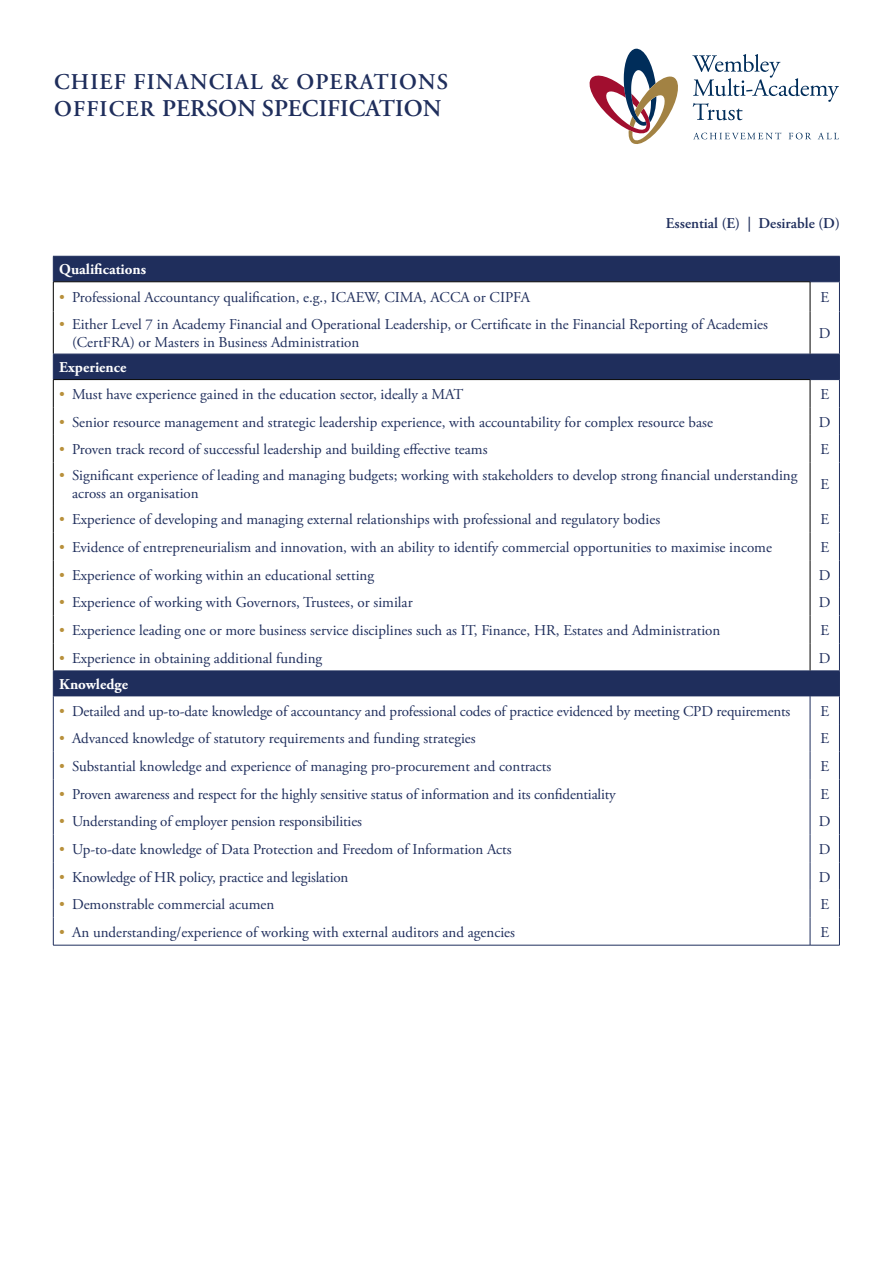
<style>
.page{position:relative;width:893px;height:1263px;background:#fff}
.page>*{position:absolute;margin:0;border:0;box-sizing:border-box;transform-origin:0 0}
.t1{font:600 24px "Adobe Garamond Pro";letter-spacing:.005em;color:#1f2e5c}
.t2{font:600 22.5px "Adobe Garamond Pro";letter-spacing:.055em;color:#1f2e5c}
.t3{font:15px/18px "Adobe Garamond Pro";color:#1f2e5c}
.t4{font:700 15px "Adobe Garamond Pro";color:#fff}
.t5{font:600 15px "Adobe Garamond Pro";color:#1f2e5c}
.s1{font-size:22.5px}
.s2{color:#b8903b}
</style>
<div class="page">
<svg style="left:54px;top:257px;width:785px;height:439px;fill:#1f2e5c"></svg>
<svg style="left:54px;top:282px;width:756px;height:388px"></svg>
<hr style="left:53px;top:281px;width:757px;height:1px;background:#000">
<hr style="left:53px;top:282px;width:1px;height:30px;background:#000">
<hr style="left:53px;top:312px;width:1px;height:42px;background:#000">
<hr style="left:53px;top:379px;width:757px;height:1px;background:#000">
<hr style="left:53px;top:462px;width:1px;height:43px;background:#000">
<hr style="left:53px;top:256px;width:757px;height:1px;background:#1f2e5c">
<svg style="left:53px;top:257px;width:1px;height:25px"></svg>
<hr style="left:810px;top:256px;width:30px;height:1px;background:#1f2e5c">
<svg style="left:810px;top:257px;width:1px;height:24px"></svg>
<svg style="left:839px;top:257px;width:1px;height:24px"></svg>
<hr style="left:810px;top:281px;width:30px;height:1px;background:#1f2e5c">
<hr style="left:53px;top:354px;width:757px;height:1px;background:#1f2e5c">
<svg style="left:53px;top:354px;width:1px;height:108px"></svg>
<hr style="left:810px;top:354px;width:30px;height:1px;background:#1f2e5c">
<hr style="left:810px;top:379px;width:30px;height:1px;background:#1f2e5c">
<hr style="left:53px;top:670px;width:757px;height:1px;background:#1f2e5c">
<hr style="left:810px;top:670px;width:30px;height:1px;background:#1f2e5c">
<hr style="left:839px;top:282px;width:1px;height:30px;background:#1f2e5c">
<hr style="left:839px;top:312px;width:1px;height:42px;background:#1f2e5c">
<svg style="left:839px;top:354px;width:1px;height:108px"></svg>
<hr style="left:839px;top:462px;width:1px;height:43px;background:#1f2e5c">
<svg style="left:53px;top:505px;width:1px;height:440px"></svg>
<svg style="left:839px;top:505px;width:1px;height:440px"></svg>
<hr style="left:810px;top:282px;width:1px;height:30px;background:#000">
<hr style="left:810px;top:312px;width:1px;height:42px;background:#000">
<svg style="left:810px;top:355px;width:1px;height:107px"></svg>
<hr style="left:810px;top:462px;width:1px;height:43px;background:#000">
<svg style="left:810px;top:505px;width:1px;height:440px"></svg>
<hr style="left:53px;top:945px;width:757px;height:1px;background:#1f2e5c">
<hr style="left:810px;top:945px;width:30px;height:1px;background:#1f2e5c">
<svg style="left:589px;top:48px;width:89px;height:96px"></svg>
<svg style="left:693px;top:133px;width:88px;height:6px"></svg>
<svg style="left:789px;top:133px;width:22px;height:6px"></svg>
<svg style="left:818px;top:133px;width:21px;height:6px"></svg>
<svg style="left:692px;top:54px;width:147px;height:66px"></svg>
<h2 class="t2" style="left:54px;top:69px;width:396px">CHIEF FINANCIAL &amp; OPERATIONS</h2>
<h1 class="t1" style="left:54px;top:94px;width:389px"><span class="s1">OFFICER</span> PERSON SPECIFICATION</h1>
<p class="t5" style="left:666px;top:214px;width:175px">Essential (E) | Desirable (D)</p>
<p class="t4" style="left:59px;top:261px;width:88px">Qualifications</p>
<p class="t3" style="left:59px;top:289px;width:472px"><span class="s2">•</span> Professional Accountancy qualification, e.g., ICAEW, CIMA, ACCA or CIPFA</p>
<p class="t3" style="left:820px;top:289px;width:10px">E</p>
<p class="t3" style="left:72px;top:316px;width:697px;text-indent:-13px"><span class="s2">•</span> Either Level 7 in Academy Financial and Operational Leadership, or Certificate in the Financial Reporting of Academies (CertFRA) or Masters in Business Administration</p>
<p class="t3" style="left:819px;top:325px;width:13px">D</p>
<p class="t4" style="left:59px;top:359px;width:69px">Experience</p>
<p class="t3" style="left:59px;top:386px;width:406px"><span class="s2">•</span> Must have experience gained in the education sector, ideally a MAT</p>
<p class="t3" style="left:820px;top:386px;width:10px">E</p>
<p class="t3" style="left:59px;top:413px;width:655px"><span class="s2">•</span> Senior resource management and strategic leadership experience, with accountability for complex resource base</p>
<p class="t3" style="left:819px;top:413px;width:13px">D</p>
<p class="t3" style="left:59px;top:441px;width:430px"><span class="s2">•</span> Proven track record of successful leadership and building effective teams</p>
<p class="t3" style="left:820px;top:441px;width:10px">E</p>
<p class="t3" style="left:72px;top:467px;width:727px;text-indent:-13px"><span class="s2">•</span> Significant experience of leading and managing budgets; working with stakeholders to develop strong financial understanding across an organisation</p>
<p class="t3" style="left:820px;top:476px;width:10px">E</p>
<p class="t3" style="left:59px;top:511px;width:602px"><span class="s2">•</span> Experience of developing and managing external relationships with professional and regulatory bodies</p>
<p class="t3" style="left:820px;top:511px;width:10px">E</p>
<p class="t3" style="left:59px;top:539px;width:714px"><span class="s2">•</span> Evidence of entrepreneurialism and innovation, with an ability to identify commercial opportunities to maximise income</p>
<p class="t3" style="left:820px;top:539px;width:10px">E</p>
<p class="t3" style="left:59px;top:566px;width:316px"><span class="s2">•</span> Experience of working within an educational setting</p>
<p class="t3" style="left:819px;top:566px;width:13px">D</p>
<p class="t3" style="left:59px;top:594px;width:355px"><span class="s2">•</span> Experience of working with Governors, Trustees, or similar</p>
<p class="t3" style="left:819px;top:594px;width:13px">D</p>
<p class="t3" style="left:59px;top:622px;width:663px"><span class="s2">•</span> Experience leading one or more business service disciplines such as IT, Finance, HR, Estates and Administration</p>
<p class="t3" style="left:820px;top:622px;width:10px">E</p>
<p class="t3" style="left:59px;top:649px;width:264px"><span class="s2">•</span> Experience in obtaining additional funding</p>
<p class="t3" style="left:819px;top:649px;width:13px">D</p>
<p class="t4" style="left:59px;top:676px;width:70px">Knowledge</p>
<p class="t3" style="left:59px;top:702px;width:733px"><span class="s2">•</span> Detailed and up-to-date knowledge of accountancy and professional codes of practice evidenced by meeting CPD requirements</p>
<p class="t3" style="left:820px;top:702px;width:10px">E</p>
<p class="t3" style="left:59px;top:730px;width:418px"><span class="s2">•</span> Advanced knowledge of statutory requirements and funding strategies</p>
<p class="t3" style="left:820px;top:730px;width:10px">E</p>
<p class="t3" style="left:59px;top:758px;width:494px"><span class="s2">•</span> Substantial knowledge and experience of managing pro-procurement and contracts</p>
<p class="t3" style="left:820px;top:758px;width:10px">E</p>
<p class="t3" style="left:59px;top:785px;width:558px"><span class="s2">•</span> Proven awareness and respect for the highly sensitive status of information and its confidentiality</p>
<p class="t3" style="left:820px;top:785px;width:10px">E</p>
<p class="t3" style="left:59px;top:813px;width:304px"><span class="s2">•</span> Understanding of employer pension responsibilities</p>
<p class="t3" style="left:819px;top:813px;width:13px">D</p>
<p class="t3" style="left:59px;top:841px;width:454px"><span class="s2">•</span> Up-to-date knowledge of Data Protection and Freedom of Information Acts</p>
<p class="t3" style="left:819px;top:841px;width:13px">D</p>
<p class="t3" style="left:59px;top:868px;width:291px"><span class="s2">•</span> Knowledge of HR policy, practice and legislation</p>
<p class="t3" style="left:819px;top:868px;width:13px">D</p>
<p class="t3" style="left:59px;top:896px;width:217px"><span class="s2">•</span> Demonstrable commercial acumen</p>
<p class="t3" style="left:820px;top:896px;width:10px">E</p>
<p class="t3" style="left:59px;top:924px;width:457px"><span class="s2">•</span> An understanding/experience of working with external auditors and agencies</p>
<p class="t3" style="left:820px;top:924px;width:10px">E</p>
</div>
